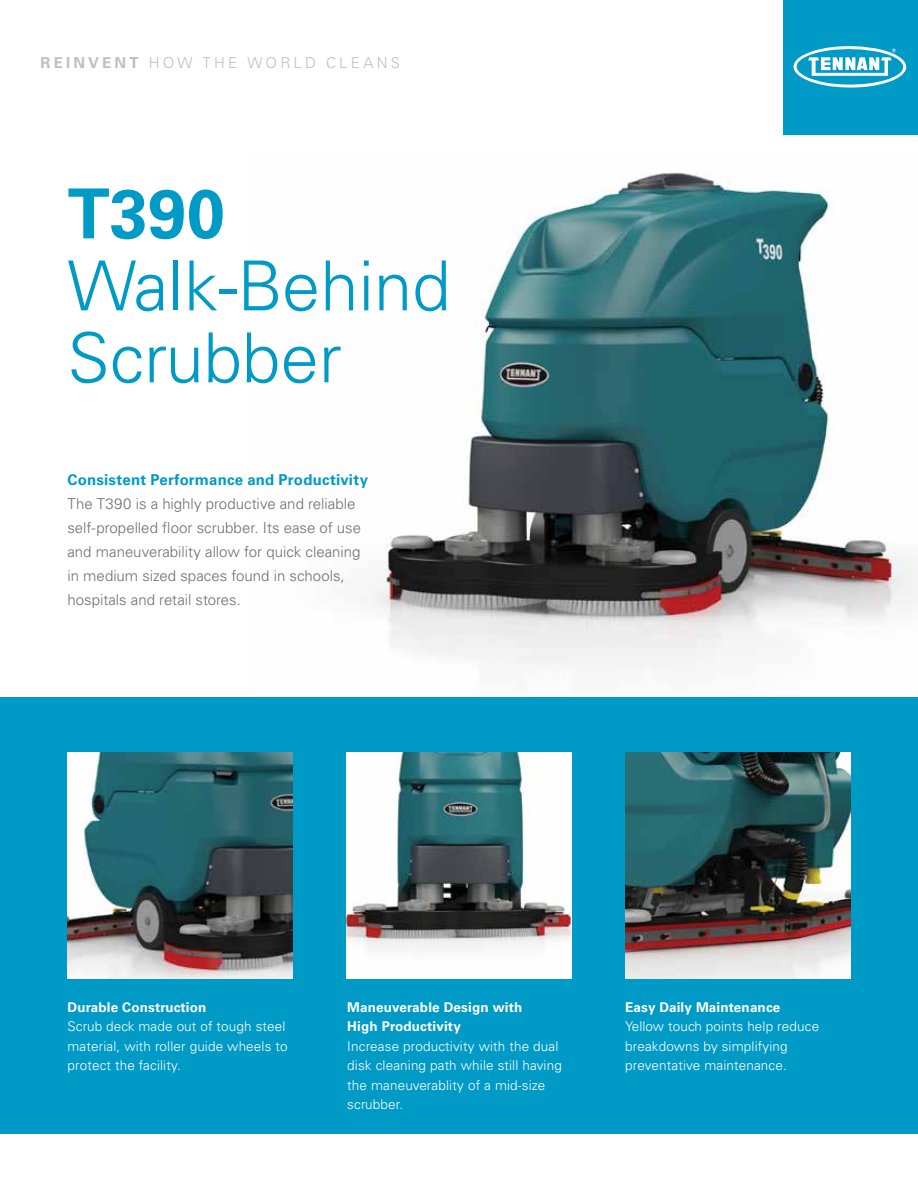
<style>
.page{position:relative;width:918px;height:1188px;background:#fff}
.page>*{position:absolute;margin:0;border:0;box-sizing:border-box;transform-origin:0 0}
.t1{font:300 69px/72px "Univers LT Std";color:#009ac7}
.t2{font:700 69px "Univers LT Std";color:#009ac7}
.t3{font:300 15px/24px "Univers LT Std";color:#6d6e71}
.t4{font:700 15px "Univers LT Std";letter-spacing:.015em;color:#009ac7}
.t5{font:300 15px "Univers LT Std";letter-spacing:.21em;color:#bcbec0}
.t6{font:300 13.5px/19.5px "Univers LT Std";letter-spacing:.01em;color:#fff}
.t7{font:700 13.5px/19.5px "Univers LT Std";letter-spacing:.01em;color:#fff}
.s1{font-weight:700}
</style>
<div class="page">
<img style="left:249px;top:172px;width:669px;height:526px">
<div style="left:0;top:698px;width:918px;height:436px;background:#009ac7"></div>
<img style="left:68px;top:753px;width:225px;height:225px">
<img style="left:346px;top:753px;width:226px;height:225px">
<img style="left:625px;top:753px;width:225px;height:225px">
<div style="left:783px;top:0;width:135px;height:135px;background:#009ac7"></div>
<svg style="left:793px;top:46px;width:114px;height:42px"></svg>
<p class="t5" style="left:40px;top:53px;width:361px"><span class="s1">REINVENT</span> HOW THE WORLD CLEANS</p>
<h1 class="t2" style="left:68px;top:174px;width:159px">T390</h1>
<h1 class="t1" style="left:68px;top:250px;width:385px">Walk-Behind<br>Scrubber</h1>
<p class="t4" style="left:68px;top:471px;width:302px">Consistent Performance and Productivity</p>
<p class="t3" style="left:68px;top:492px;width:295px">The T390 is a highly productive and reliable self-propelled floor scrubber. Its ease of use and maneuverability allow for quick cleaning in medium sized spaces found in schools, hospitals and retail stores.</p>
<p class="t7" style="left:67px;top:997px;width:141px">Durable Construction</p>
<p class="t6" style="left:67px;top:1017px;width:222px">Scrub deck made out of tough steel material, with roller guide wheels to protect the facility.</p>
<p class="t7" style="left:347px;top:997px;width:177px">Maneuverable Design with<br>High Productivity</p>
<p class="t6" style="left:347px;top:1036px;width:216px">Increase productivity with the dual disk cleaning path while still having the maneuverablity of a mid-size scrubber.</p>
<p class="t7" style="left:625px;top:997px;width:157px">Easy Daily Maintenance</p>
<p class="t6" style="left:625px;top:1017px;width:196px">Yellow touch points help reduce breakdowns by simplifying preventative maintenance.</p>
</div>
